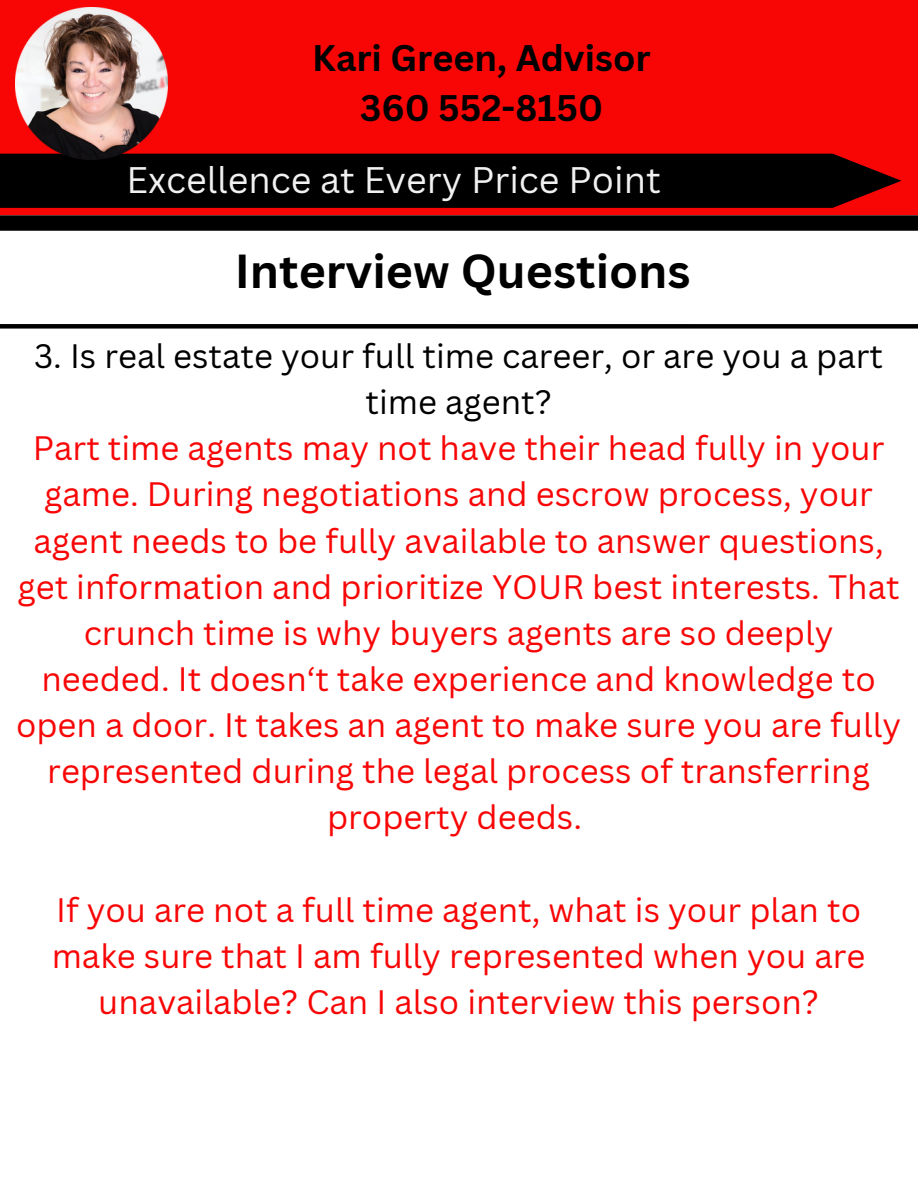
<style>
.page{position:relative;width:918px;height:1188px;background:#fff}
.page>*{position:absolute;margin:0;border:0;box-sizing:border-box;transform-origin:0 0}
.t1{font:700 46.5px "Canva Sans";color:#000}
.t2{font:700 36px/49.5px "Canva Sans";color:#000;text-align:center}
.t3{font:36px "Canva Sans";color:#f1f1f1}
.t4{font:33px/46.2px "Canva Sans";color:#f80606;text-align:center}
.t5{font:33px/46.2px "Canva Sans";color:#000;text-align:center}
</style>
<div class="page">
<div style="left:0;top:0;width:918px;height:215px;background:#f80606"></div>
<div style="left:0;top:154px;width:901px;height:54px;background:#000"></div>
<img style="left:16px;top:8px;width:152px;height:151px">
<svg style="left:0;top:215px;width:918px;height:16px;background:#090707"></svg>
<div style="left:0;top:324px;width:918px;height:5px;background:#000"></div>
<p class="t2" style="left:312px;top:33px;width:340px">Kari Green, Advisor<br>360 552-8150</p>
<p class="t3" style="left:126px;top:155px;width:536px">Excellence at Every Price Point</p>
<h1 class="t1" style="left:235px;top:238px;width:457px">Interview Questions</h1>
<p class="t5" style="left:34px;top:332px;width:851px">3. Is real estate your full time career, or are you a part time agent?</p>
<p class="t4" style="left:16px;top:424px;width:887px">Part time agents may not have their head fully in your game. During negotiations and escrow process, your agent needs to be fully available to answer questions, get information and prioritize YOUR best interests. That crunch time is why buyers agents are so deeply needed. It doesn‘t take experience and knowledge to open a door. It takes an agent to make sure you are fully represented during the legal process of transferring property deeds.</p>
<p class="t4" style="left:52px;top:886px;width:815px">If you are not a full time agent, what is your plan to make sure that I am fully represented when you are unavailable? Can I also interview this person?</p>
</div>
